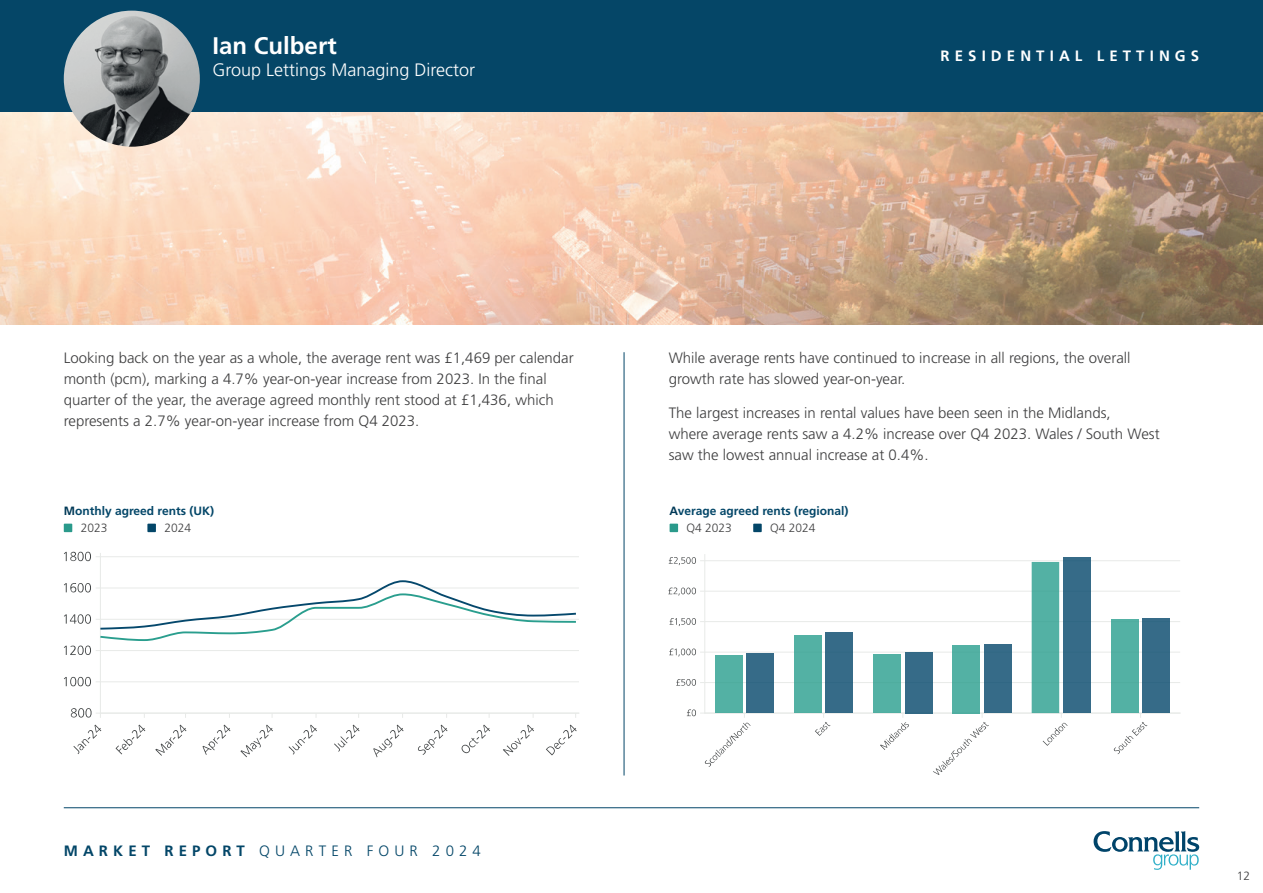
<style>
.page{position:relative;width:1263px;height:893px;background:#fff}
.page>*{position:absolute;margin:0;border:0;box-sizing:border-box;transform-origin:0 0}
.t1{font:700 24px "Frutiger LT Std";color:#fff}
.t2{font:300 18px "Frutiger LT Std";color:#fff}
.t3{font:300 15px/21px "Frutiger LT Std";color:#3e3e3f}
.t4{font:300 15px "Frutiger LT Std";letter-spacing:.34em;color:#034668}
.t5{font:700 15px "Frutiger LT Std";letter-spacing:.34em;color:#fff}
.t6{font:700 12px "Frutiger LT Std";color:#034668}
.t7{font:300 12px "Frutiger LT Std";color:#3e3e3f}
.s1{color:#013957}
.s2{font-weight:700}
</style>
<div class="page">
<svg style="left:1093px;top:831px;width:106px;height:39px"></svg>
<hr style="left:64px;top:807px;width:1135px;height:1px;background:#034668">
<img style="left:0;top:112px;width:1263px;height:212px">
<div style="left:0;top:0;width:1263px;height:112px;background:#054667"></div>
<hr style="left:100px;top:681px;width:479px;height:1px;background:#e8eae8">
<hr style="left:100px;top:650px;width:479px;height:1px;background:#e8eae8">
<hr style="left:100px;top:619px;width:479px;height:1px;background:#e8eae8">
<hr style="left:100px;top:588px;width:479px;height:1px;background:#e8eae8">
<hr style="left:100px;top:556px;width:479px;height:1px;background:#e8eae8">
<hr style="left:100px;top:713px;width:479px;height:1px;background:#e8eae8">
<svg style="left:546px;top:725px;width:31px;height:30px"></svg>
<svg style="left:503px;top:725px;width:31px;height:31px"></svg>
<svg style="left:461px;top:725px;width:29px;height:29px"></svg>
<svg style="left:418px;top:725px;width:29px;height:30px"></svg>
<svg style="left:373px;top:725px;width:31px;height:32px"></svg>
<svg style="left:334px;top:725px;width:26px;height:27px"></svg>
<svg style="left:289px;top:725px;width:28px;height:30px"></svg>
<svg style="left:240px;top:725px;width:33px;height:32px"></svg>
<svg style="left:202px;top:725px;width:28px;height:30px"></svg>
<svg style="left:155px;top:725px;width:31px;height:31px"></svg>
<svg style="left:116px;top:725px;width:29px;height:29px"></svg>
<svg style="left:73px;top:725px;width:28px;height:29px"></svg>
<hr style="left:100px;top:553px;width:1px;height:160px;background:#e8eae8">
<svg style="left:64px;top:677px;width:36px;height:9px"></svg>
<svg style="left:71px;top:708px;width:30px;height:10px"></svg>
<svg style="left:64px;top:552px;width:36px;height:9px"></svg>
<svg style="left:64px;top:580px;width:514px;height:75px"></svg>
<hr style="left:705px;top:682px;width:475px;height:1px;background:#e8eae8">
<hr style="left:705px;top:652px;width:475px;height:1px;background:#e8eae8">
<hr style="left:705px;top:621px;width:475px;height:1px;background:#e8eae8">
<hr style="left:705px;top:591px;width:475px;height:1px;background:#e8eae8">
<hr style="left:705px;top:560px;width:475px;height:1px;background:#e8eae8">
<hr style="left:705px;top:713px;width:475px;height:1px;background:#e8eae8">
<svg style="left:815px;top:714px;width:15px;height:22px"></svg>
<svg style="left:880px;top:713px;width:29px;height:37px"></svg>
<svg style="left:933px;top:713px;width:56px;height:62px"></svg>
<svg style="left:1113px;top:714px;width:34px;height:40px"></svg>
<hr style="left:704px;top:555px;width:1px;height:158px;background:#e8eae8">
<svg style="left:687px;top:709px;width:63px;height:58px"></svg>
<svg style="left:668px;top:587px;width:36px;height:9px"></svg>
<svg style="left:669px;top:648px;width:35px;height:8px"></svg>
<svg style="left:676px;top:679px;width:28px;height:7px"></svg>
<svg style="left:669px;top:557px;width:35px;height:8px"></svg>
<svg style="left:669px;top:618px;width:35px;height:8px"></svg>
<div style="left:715px;top:655px;width:27px;height:58px;background:#53b1a4"></div>
<div style="left:794px;top:636px;width:27px;height:77px;background:#53b1a4"></div>
<div style="left:873px;top:654px;width:28px;height:59px;background:#53b1a4"></div>
<div style="left:952px;top:645px;width:28px;height:68px;background:#53b1a4"></div>
<svg style="left:1032px;top:562px;width:35px;height:184px"></svg>
<div style="left:1111px;top:620px;width:27px;height:93px;background:#53b1a4"></div>
<div style="left:746px;top:653px;width:28px;height:60px;background:#366b88"></div>
<div style="left:826px;top:633px;width:27px;height:80px;background:#366b88"></div>
<div style="left:905px;top:652px;width:27px;height:61px;background:#366b88"></div>
<div style="left:984px;top:645px;width:28px;height:68px;background:#366b88"></div>
<div style="left:1063px;top:557px;width:28px;height:156px;background:#366b88"></div>
<div style="left:1143px;top:618px;width:27px;height:95px;background:#366b88"></div>
<hr style="left:624px;top:352px;width:1px;height:423px;background:#034668">
<div style="left:670px;top:524px;width:8px;height:8px;background:#2a9a8b"></div>
<div style="left:64px;top:524px;width:8px;height:8px;background:#2a9a8b"></div>
<div style="left:753px;top:524px;width:9px;height:8px;background:#034668"></div>
<div style="left:147px;top:524px;width:9px;height:8px;background:#034668"></div>
<img style="left:64px;top:11px;width:136px;height:136px;border-radius:68px">
<h1 class="t1" style="left:213px;top:32px;width:126px">Ian Culbert</h1>
<p class="t2" style="left:213px;top:59px;width:264px">Group Lettings Managing Director</p>
<p class="t5" style="left:940px;top:47px;width:260px">RESIDENTIAL LETTINGS</p>
<p class="t3" style="left:64px;top:348px;width:511px">Looking back on the year as a whole, the average rent was £1,469 per calendar month (pcm), marking a 4.7% year-on-year increase from 2023. In the final quarter of the year, the average agreed monthly rent stood at £1,436, which represents a 2.7% year-on-year increase from Q4 2023.</p>
<p class="t6" style="left:64px;top:503px;width:152px"><span class="s1">M</span>onthly agreed rents (UK)</p>
<p class="t3" style="left:669px;top:348px;width:463px">While average rents have continued to increase in all regions, the overall growth rate has slowed year-on-year.</p>
<p class="t3" style="left:669px;top:403px;width:492px">The largest increases in rental values have been seen in the Midlands,<br>where average rents saw a 4.2% increase over Q4 2023. Wales / South West saw the lowest annual increase at 0.4%.</p>
<p class="t6" style="left:670px;top:503px;width:181px"><span class="s1">A</span>verage agreed rents (regional)</p>
<p class="t7" style="left:81px;top:521px;width:28px">2023</p>
<p class="t7" style="left:164px;top:521px;width:28px">2024</p>
<p class="t7" style="left:687px;top:521px;width:47px">Q4 2023</p>
<p class="t7" style="left:770px;top:521px;width:47px">Q4 2024</p>
<p class="t4" style="left:64px;top:842px;width:419px"><span class="s2">MARKET REPORT</span> QUARTER FOUR 2024</p>
<p class="t7" style="left:1237px;top:869px;width:15px">12</p>
</div>
